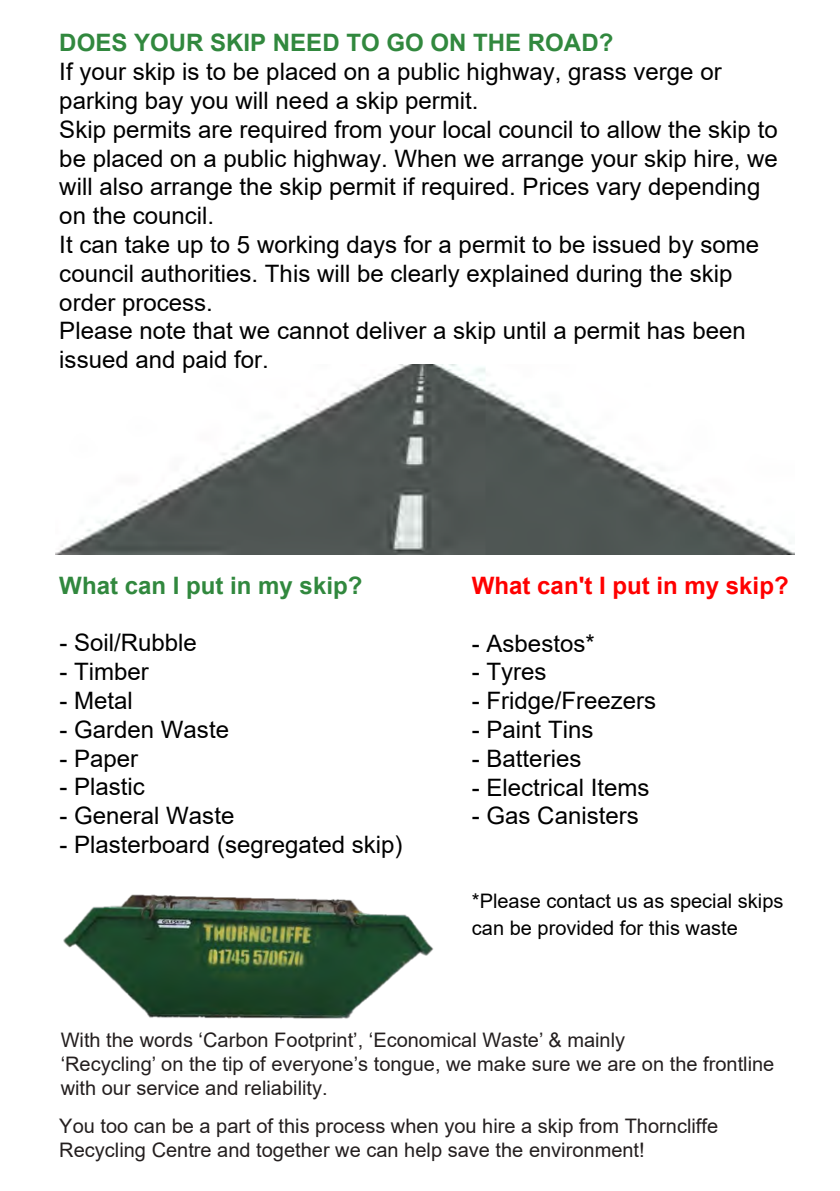
<style>
.page{position:relative;width:840px;height:1191px;background:#fff}
.page>*{position:absolute;margin:0;border:0;box-sizing:border-box;transform-origin:0 0}
.t1{font:24px/28.8px "Arial";color:#000}
.t2{font:700 24px "Arial";color:#31883e}
.t3{font:24px "Arial";color:#000}
.t4{font:700 24px "Arial";color:#f00}
.t5{font:20px/24px "Arial";color:#241f1f}
.t6{font:20px/27.2px "Arial";color:#000}
.s1{font-style:inherit}
</style>
<div class="page">
<img style="left:55px;top:364px;width:738px;height:190px">
<img style="left:63px;top:894px;width:371px;height:125px">
<p class="t2" style="left:59px;top:26px;width:555px">DOES YOUR SKIP NEED TO GO ON THE ROAD?</p>
<p class="t1" style="left:59px;top:57px;width:719px">If your skip is to be placed on a public highway, grass verge or parking bay you will need a skip permit.<br>Skip permits are required from your local council to allow the skip to be placed on a public highway. When we arrange your skip hire, we will also arrange the skip permit if required. Prices vary depending on the council.<br>It can take up to 5 working days for a permit to be issued by some council authorities. This will be clearly explained during the skip order process.<br>Please note that we cannot deliver a skip until a permit has been issued and paid for.</p>
<p class="t2" style="left:59px;top:568px;width:304px">What can I put in my skip?</p>
<p class="t1" style="left:59px;top:628px;width:139px">- Soil/Rubble</p>
<p class="t1" style="left:59px;top:657px;width:91px">- Timber</p>
<p class="t1" style="left:59px;top:686px;width:75px">- Metal</p>
<p class="t1" style="left:59px;top:715px;width:171px">- Garden Waste</p>
<p class="t1" style="left:59px;top:743px;width:80px">- Paper</p>
<p class="t1" style="left:59px;top:772px;width:87px">- Plastic</p>
<p class="t1" style="left:59px;top:801px;width:176px">- General Waste</p>
<p class="t3" style="left:59px;top:828px;width:344px"><span class="s1">- Plasterboard</span> (segregated skip)</p>
<p class="t4" style="left:471px;top:568px;width:318px">What can't I put in my skip?</p>
<p class="t1" style="left:471px;top:628px;width:124px">- Asbestos*</p>
<p class="t1" style="left:471px;top:657px;width:76px">- Tyres</p>
<p class="t1" style="left:471px;top:686px;width:186px">- Fridge/Freezers</p>
<p class="t1" style="left:471px;top:715px;width:123px">- Paint Tins</p>
<p class="t1" style="left:471px;top:744px;width:111px">- Batteries</p>
<p class="t1" style="left:471px;top:772px;width:179px">- Electrical Items</p>
<p class="t1" style="left:471px;top:801px;width:168px">- Gas Canisters</p>
<p class="t6" style="left:471px;top:887px;width:313px">*Please contact us as special skips can be provided for this waste</p>
<p class="t5" style="left:61px;top:1027px;width:714px">With the words ‘Carbon Footprint’, ‘Economical Waste’ &amp; mainly<br>‘Recycling’ on the tip of everyone’s tongue, we make sure we are on the frontline with our service and reliability.</p>
<p class="t5" style="left:59px;top:1113px;width:660px">You too can be a part of this process when you hire a skip from Thorncliffe<br>Recycling Centre and together we can help save the environment!</p>
</div>
